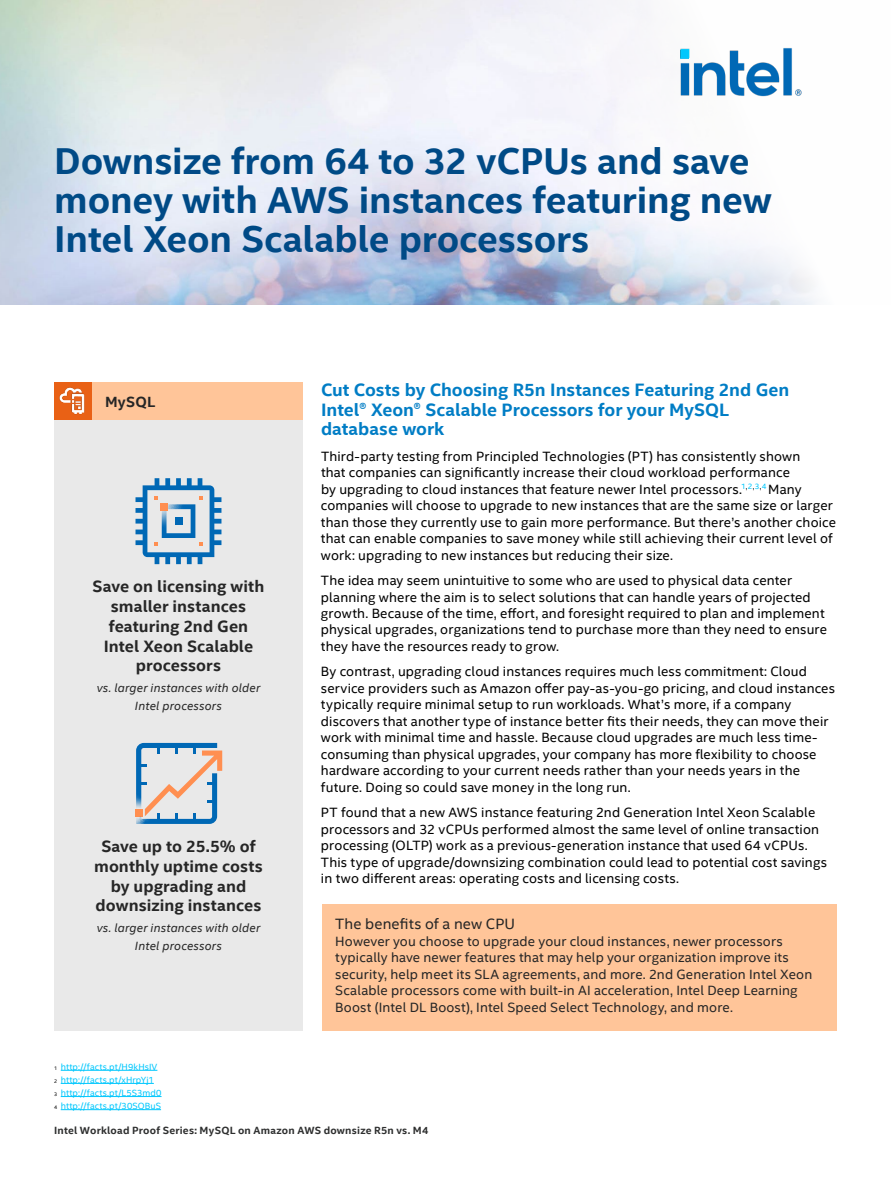
<style>
.page{position:relative;width:891px;height:1188px;background:#fff}
.page>*{position:absolute;margin:0;border:0;box-sizing:border-box;transform-origin:0 0}
.t1{font:700 37.5px/39px "Intel Clear";letter-spacing:-.005em;color:#004a86}
.t2{font:700 18px/19.5px "Intel Clear";color:#007dc5}
.t3{font:700 16.5px/19.8px "Intel Clear";letter-spacing:.005em;color:#262626;text-align:center}
.t4{font:15px "Intel Clear";letter-spacing:.01em;color:#262626}
.t5{font:700 14.85px "Intel Clear";letter-spacing:.01em;color:#262626}
.t6{font:13.5px/16.5px "Intel Clear";letter-spacing:.01em;color:#000}
.t7{font:13.5px/16.5px "Intel Clear";letter-spacing:.01em;color:#262626}
.t8{font:italic 12px/18px "Intel Clear";letter-spacing:.015em;color:#262626;text-align:center}
.t9{font:700 10.5px "Intel Clear";letter-spacing:.02em;color:#2e2f2f}
.t10{font:9px/13px "Intel Clear";letter-spacing:.01em;color:#00c7fd}
.s1{font-size:5.25px;color:#000}
</style>
<div class="page">
<img style="left:0;top:0;width:817px;height:305px">
<div style="left:54px;top:420px;width:249px;height:611px;background:#e9e9e9"></div>
<svg style="left:136px;top:478px;width:85px;height:86px"></svg>
<div style="left:160px;top:504px;width:8px;height:7px;background:#ff8f51"></div>
<div style="left:135px;top:809px;width:7px;height:7px;background:#ff8f51"></div>
<svg style="left:136px;top:743px;width:86px;height:81px"></svg>
<div style="left:92px;top:382px;width:211px;height:38px;background:#ffc599"></div>
<div style="left:54px;top:382px;width:38px;height:38px;background:#e96115"></div>
<img style="left:59px;top:387px;width:26px;height:28px">
<div style="left:322px;top:904px;width:514px;height:126px;background:#ffc599"></div>
<hr style="left:61px;top:1070px;width:96px;height:1px;background:#00c7fd">
<hr style="left:61px;top:1083px;width:93px;height:1px;background:#00c7fd">
<hr style="left:61px;top:1096px;width:101px;height:1px;background:#00c7fd">
<hr style="left:61px;top:1109px;width:100px;height:1px;background:#00c7fd">
<img style="left:680px;top:48px;width:122px;height:49px">
<h1 class="t1" style="left:54px;top:142px;width:719px">Downsize from 64 to 32 vCPUs and save money with AWS instances featuring new<br>Intel Xeon Scalable processors</h1>
<p class="t5" style="left:105px;top:393px;width:51px">MySQL</p>
<p class="t3" style="left:93px;top:577px;width:173px">Save on licensing with smaller instances featuring 2nd Gen<br>Intel Xeon Scalable processors</p>
<p class="t8" style="left:97px;top:679px;width:165px">vs. larger instances with older<br>Intel processors</p>
<p class="t3" style="left:94px;top:836px;width:170px">Save up to 25.5% of monthly uptime costs by upgrading and downsizing instances</p>
<p class="t8" style="left:97px;top:919px;width:165px">vs. larger instances with older<br>Intel processors</p>
<p class="t10" style="left:54px;top:1060px;width:109px"><span class="s1">1</span> http://facts.pt/H9kHsIV<br><span class="s1">2</span> http://facts.pt/xHrpYj1<br><span class="s1">3</span> http://facts.pt/L5S3md0<br><span class="s1">4</span> http://facts.pt/30SQBuS</p>
<h2 class="t2" style="left:321px;top:380px;width:470px">Cut Costs by Choosing R5n Instances Featuring 2nd Gen<br>Intel® Xeon® Scalable Processors for your MySQL database work</h2>
<p class="t6" style="left:321px;top:448px;width:517px">Third-party testing from Principled Technologies (PT) has consistently shown<br>that companies can significantly increase their cloud workload performance<br>by upgrading to cloud instances that feature newer Intel processors.<sup>1</sup><sup>,</sup><sup>2</sup><sup>,</sup><sup>3</sup><sup>,</sup><sup>4</sup> Many companies will choose to upgrade to new instances that are the same size or larger than those they currently use to gain more performance. But there’s another choice that can enable companies to save money while still achieving their current level of work: upgrading to new instances but reducing their size.</p>
<p class="t6" style="left:321px;top:572px;width:508px">The idea may seem unintuitive to some who are used to physical data center planning where the aim is to select solutions that can handle years of projected growth. Because of the time, effort, and foresight required to plan and implement physical upgrades, organizations tend to purchase more than they need to ensure they have the resources ready to grow.</p>
<p class="t6" style="left:321px;top:664px;width:516px">By contrast, upgrading cloud instances requires much less commitment: Cloud service providers such as Amazon offer pay-as-you-go pricing, and cloud instances typically require minimal setup to run workloads. What’s more, if a company discovers that another type of instance better fits their needs, they can move their work with minimal time and hassle. Because cloud upgrades are much less time&shy;consuming than physical upgrades, your company has more flexibility to choose hardware according to your current needs rather than your needs years in the future. Doing so could save money in the long run.</p>
<p class="t6" style="left:321px;top:805px;width:507px">PT found that a new AWS instance featuring 2nd Generation Intel Xeon Scalable processors and 32 vCPUs performed almost the same level of online transaction processing (OLTP) work as a previous-generation instance that used 64 vCPUs.<br>This type of upgrade/downsizing combination could lead to potential cost savings in two different areas: operating costs and licensing costs.</p>
<p class="t4" style="left:335px;top:915px;width:181px">The benefits of a new CPU</p>
<p class="t7" style="left:335px;top:933px;width:479px">However you choose to upgrade your cloud instances, newer processors typically have newer features that may help your organization improve its security, help meet its SLA agreements, and more. 2nd Generation Intel Xeon Scalable processors come with built-in AI acceleration, Intel Deep Learning Boost (Intel DL Boost), Intel Speed Select Technology, and more.</p>
<p class="t9" style="left:54px;top:1124px;width:376px">Intel Workload Proof Series: MySQL on Amazon AWS downsize R5n vs. M4</p>
</div>
